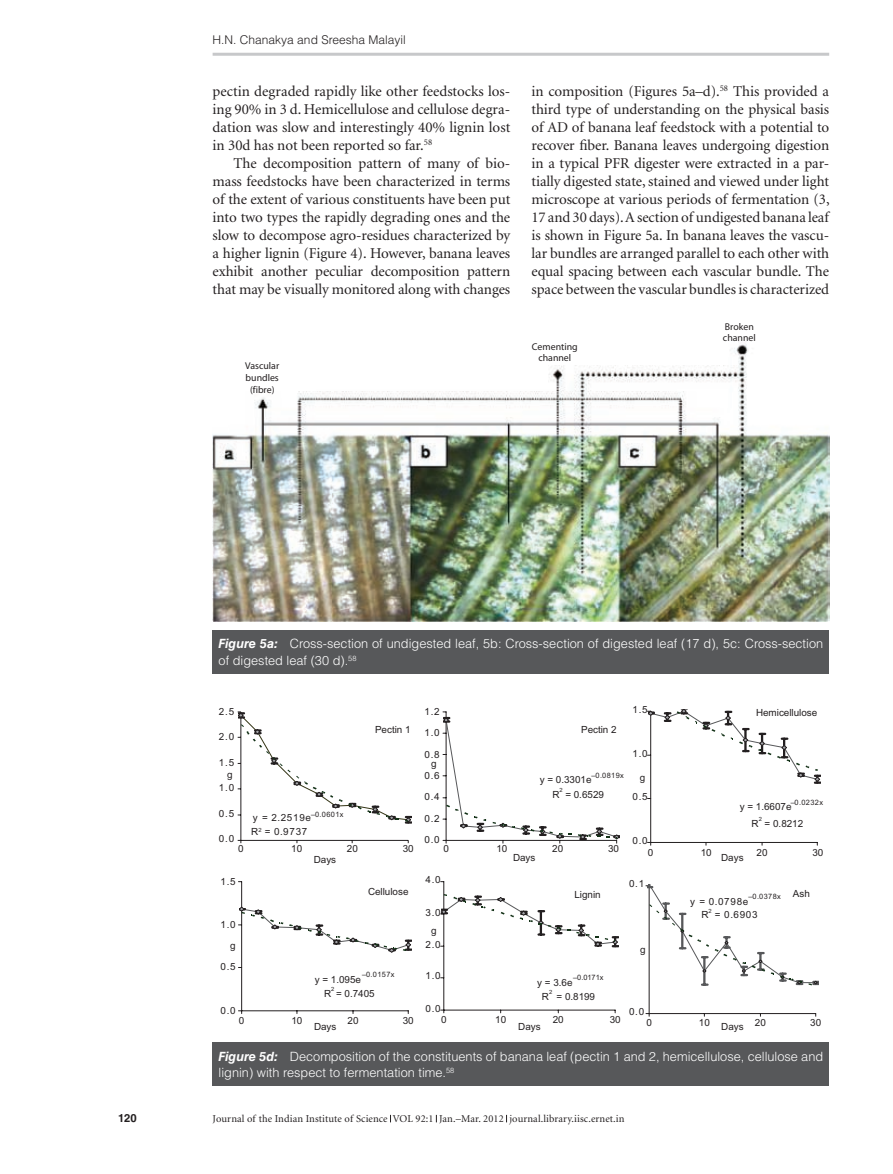
<style>
.page{position:relative;width:893px;height:1174px;background:#fff}
.page>*{position:absolute;margin:0;border:0;box-sizing:border-box;transform-origin:0 0}
.t1{font:15px/18px "Minion";letter-spacing:-.005em;color:#231f20;text-align:justify}
.t2{font:300 12.75px/16.5px "Helvetica LT Std";color:#fff}
.t3{font:300 12px "Helvetica LT Std";color:#231f20}
.t4{font:700 11.25px "Helvetica LT Std";color:#231f20}
.t5{font:10.5px "Minion";letter-spacing:.01em;color:#231f20}
.t6{font:9.9px "Arial";color:#231f20}
.t7{font:9.9px/11.9px "Myriad";color:#231f20;text-align:center}
.t8{font:9.9px/13.6px "Arial";letter-spacing:.075em;color:#231f20}
.t9{font:7.35px "Arial";letter-spacing:.05em;color:#231f20}
.t10{font:5.7px "Arial";color:#231f20}
.s1{font-weight:700;font-style:italic}
</style>
<div class="page">
<hr style="left:213px;top:53px;width:616px;height:3px;background:#c7c8ca">
<div style="left:213px;top:630px;width:616px;height:44px;background:#57585a"></div>
<img style="left:213px;top:341px;width:616px;height:280px">
<div style="left:213px;top:1042px;width:616px;height:44px;background:#57585a"></div>
<hr style="left:241px;top:840px;width:167px;height:1px;background:#231f20">
<hr style="left:241px;top:712px;width:1px;height:128px;background:#231f20">
<svg style="left:238px;top:711px;width:174px;height:112px"></svg>
<hr style="left:650px;top:711px;width:1px;height:131px;background:#231f20">
<hr style="left:651px;top:842px;width:166px;height:1px;background:#231f20">
<svg style="left:647px;top:709px;width:174px;height:75px"></svg>
<svg style="left:238px;top:881px;width:581px;height:136px"></svg>
<hr style="left:649px;top:1013px;width:167px;height:1px;background:#231f20">
<hr style="left:649px;top:885px;width:1px;height:128px;background:#231f20">
<svg style="left:646px;top:884px;width:172px;height:101px"></svg>
<svg style="left:443px;top:711px;width:177px;height:132px"></svg>
<svg style="left:424px;top:881px;width:197px;height:136px"></svg>
<hr style="left:242px;top:1010px;width:166px;height:1px;background:#231f20">
<svg style="left:238px;top:1010px;width:4px;height:3px"></svg>
<hr style="left:241px;top:881px;width:1px;height:129px;background:#231f20">
<svg style="left:238px;top:906px;width:174px;height:47px"></svg>
<p class="t3" style="left:213px;top:32px;width:195px">H.N. Chanakya and Sreesha Malayil</p>
<p class="t1" style="left:213px;top:83px;width:299px">pectin degraded rapidly like other feedstocks los&shy;ing 90% in 3 d. Hemicellulose and cellulose degra&shy;dation was slow and interestingly 40% lignin lost in 30d has not been reported so far.<sup>58</sup></p>
<p class="t1" style="left:213px;top:155px;width:299px;text-indent:21px">The decomposition pattern of many of bio&shy;mass feedstocks have been characterized in terms of the extent of various constituents have been put into two types the rapidly degrading ones and the slow to decompose agro-residues characterized by a higher lignin (Figure 4). However, banana leaves exhibit another peculiar decomposition pattern that may be visually monitored along with changes</p>
<p class="t7" style="left:245px;top:360px;width:35px">Vascular bundles (fibre)</p>
<p class="t1" style="left:531px;top:83px;width:300px">in composition (Figures 5a–d).<sup>58</sup> This provided a third type of understanding on the physical basis of AD of banana leaf feedstock with a potential to recover fiber. Banana leaves undergoing digestion in a typical PFR digester were extracted in a par&shy;tially digested state, stained and viewed under light microscope at various periods of fermentation (3, 17 and 30 days). A section of undigested banana leaf is shown in Figure 5a. In banana leaves the vascu&shy;lar bundles are arranged parallel to each other with equal spacing between each vascular bundle. The space between the vascular bundles is characterized</p>
<p class="t7" style="left:532px;top:341px;width:47px">Cementing channel</p>
<p class="t7" style="left:723px;top:321px;width:34px;text-align:left">Broken channel</p>
<p class="t2" style="left:219px;top:635px;width:606px"><span class="s1">Figure 5a:</span> Cross-section of undigested leaf, 5b: Cross-section of digested leaf (17 d), 5c: Cross-section of digested leaf (30 d).<sup>58</sup></p>
<p class="t6" style="left:219px;top:705px;width:17px">2.5</p>
<p class="t6" style="left:425px;top:705px;width:17px">1.2</p>
<p class="t6" style="left:632px;top:703px;width:17px">1.5</p>
<p class="t6" style="left:756px;top:707px;width:63px">Hemicellulose</p>
<p class="t6" style="left:219px;top:731px;width:17px">2.0</p>
<p class="t6" style="left:375px;top:723px;width:37px">Pectin 1</p>
<p class="t6" style="left:425px;top:727px;width:17px">1.0</p>
<p class="t6" style="left:581px;top:723px;width:37px">Pectin 2</p>
<p class="t6" style="left:219px;top:756px;width:17px">1.5</p>
<p class="t6" style="left:425px;top:748px;width:17px">0.8</p>
<p class="t6" style="left:431px;top:758px;width:7px">g</p>
<p class="t6" style="left:632px;top:747px;width:17px">1.0</p>
<p class="t6" style="left:227px;top:769px;width:7px">g</p>
<p class="t6" style="left:219px;top:782px;width:17px">1.0</p>
<p class="t6" style="left:219px;top:807px;width:17px">0.5</p>
<p class="t6" style="left:219px;top:833px;width:17px">0.0</p>
<p class="t8" style="left:251px;top:811px;width:94px">y = 2.2519e<sup>–0.0601x<br></sup>R<sup>2</sup> = 0.9737</p>
<p class="t6" style="left:238px;top:843px;width:7px">0</p>
<p class="t6" style="left:291px;top:843px;width:12px">10</p>
<p class="t6" style="left:347px;top:843px;width:12px">20</p>
<p class="t6" style="left:403px;top:843px;width:12px">30</p>
<p class="t6" style="left:221px;top:875px;width:17px">1.5</p>
<p class="t6" style="left:314px;top:853px;width:24px">Days</p>
<p class="t6" style="left:368px;top:885px;width:42px">Cellulose</p>
<p class="t6" style="left:425px;top:770px;width:17px">0.6</p>
<p class="t9" style="left:591px;top:771px;width:34px">–0.0819x</p>
<p class="t6" style="left:540px;top:774px;width:53px">y = 0.3301e</p>
<p class="t6" style="left:640px;top:772px;width:7px">g</p>
<p class="t6" style="left:425px;top:791px;width:17px">0.4</p>
<p class="t10" style="left:559px;top:787px;width:5px">2</p>
<p class="t6" style="left:565px;top:788px;width:40px">= 0.6529</p>
<p class="t6" style="left:552px;top:788px;width:9px">R</p>
<p class="t6" style="left:632px;top:791px;width:17px">0.5</p>
<p class="t9" style="left:791px;top:798px;width:34px">–0.0232x</p>
<p class="t6" style="left:740px;top:801px;width:53px">y = 1.6607e</p>
<p class="t6" style="left:425px;top:812px;width:17px">0.2</p>
<p class="t10" style="left:759px;top:816px;width:5px">2</p>
<p class="t6" style="left:765px;top:817px;width:40px">= 0.8212</p>
<p class="t6" style="left:752px;top:817px;width:9px">R</p>
<p class="t6" style="left:425px;top:834px;width:17px">0.0</p>
<p class="t6" style="left:443px;top:843px;width:7px">0</p>
<p class="t6" style="left:496px;top:843px;width:12px">10</p>
<p class="t6" style="left:552px;top:843px;width:12px">20</p>
<p class="t6" style="left:608px;top:843px;width:12px">30</p>
<p class="t6" style="left:574px;top:888px;width:28px">Lignin</p>
<p class="t6" style="left:513px;top:851px;width:24px">Days</p>
<p class="t6" style="left:426px;top:874px;width:17px">4.0</p>
<p class="t6" style="left:426px;top:906px;width:17px">3.0</p>
<p class="t6" style="left:632px;top:835px;width:17px">0.0</p>
<p class="t6" style="left:648px;top:846px;width:7px">0</p>
<p class="t6" style="left:812px;top:846px;width:12px">30</p>
<p class="t6" style="left:701px;top:846px;width:12px">10</p>
<p class="t6" style="left:757px;top:846px;width:12px">20</p>
<p class="t6" style="left:721px;top:851px;width:24px">Days</p>
<p class="t6" style="left:629px;top:878px;width:17px">0.1</p>
<p class="t9" style="left:748px;top:892px;width:34px">–0.0378x</p>
<p class="t6" style="left:690px;top:895px;width:60px">y = 0.0798e</p>
<p class="t10" style="left:709px;top:907px;width:5px">2</p>
<p class="t6" style="left:715px;top:909px;width:44px">= 0.6903</p>
<p class="t6" style="left:701px;top:909px;width:9px">R</p>
<p class="t6" style="left:793px;top:888px;width:18px">Ash</p>
<p class="t6" style="left:221px;top:918px;width:17px">1.0</p>
<p class="t6" style="left:431px;top:924px;width:7px">g</p>
<p class="t6" style="left:230px;top:940px;width:7px">g</p>
<p class="t6" style="left:426px;top:938px;width:17px">2.0</p>
<p class="t6" style="left:640px;top:943px;width:7px">g</p>
<p class="t6" style="left:221px;top:961px;width:17px">0.5</p>
<p class="t9" style="left:362px;top:970px;width:34px">–0.0157x</p>
<p class="t6" style="left:315px;top:973px;width:48px">y = 1.095e</p>
<p class="t10" style="left:331px;top:985px;width:5px">2</p>
<p class="t6" style="left:336px;top:987px;width:40px">= 0.7405</p>
<p class="t6" style="left:324px;top:987px;width:9px">R</p>
<p class="t6" style="left:426px;top:970px;width:17px">1.0</p>
<p class="t9" style="left:573px;top:973px;width:32px">–0.0171x</p>
<p class="t6" style="left:537px;top:977px;width:37px">y = 3.6e</p>
<p class="t10" style="left:549px;top:989px;width:5px">2</p>
<p class="t6" style="left:556px;top:990px;width:40px">= 0.8199</p>
<p class="t6" style="left:542px;top:990px;width:9px">R</p>
<p class="t6" style="left:221px;top:1004px;width:17px">0.0</p>
<p class="t6" style="left:239px;top:1015px;width:7px">0</p>
<p class="t6" style="left:291px;top:1015px;width:12px">10</p>
<p class="t6" style="left:348px;top:1015px;width:12px">20</p>
<p class="t6" style="left:403px;top:1015px;width:12px">30</p>
<p class="t6" style="left:314px;top:1021px;width:24px">Days</p>
<p class="t6" style="left:426px;top:1002px;width:17px">0.0</p>
<p class="t6" style="left:629px;top:1006px;width:17px">0.0</p>
<p class="t6" style="left:441px;top:1013px;width:7px">0</p>
<p class="t6" style="left:495px;top:1013px;width:12px">10</p>
<p class="t6" style="left:553px;top:1013px;width:12px">20</p>
<p class="t6" style="left:610px;top:1013px;width:12px">30</p>
<p class="t6" style="left:646px;top:1017px;width:7px">0</p>
<p class="t6" style="left:699px;top:1017px;width:12px">10</p>
<p class="t6" style="left:755px;top:1017px;width:12px">20</p>
<p class="t6" style="left:810px;top:1017px;width:12px">30</p>
<p class="t6" style="left:518px;top:1021px;width:24px">Days</p>
<p class="t6" style="left:721px;top:1021px;width:24px">Days</p>
<p class="t2" style="left:219px;top:1047px;width:606px"><span class="s1">Figure 5d:</span> Decomposition of the constituents of banana leaf (pectin 1 and 2, hemicellulose, cellulose and lignin) with respect to fermentation time.<sup>58</sup></p>
<p class="t4" style="left:118px;top:1111px;width:20px">120</p>
<p class="t5" style="left:213px;top:1113px;width:413px">Journal of the Indian Institute of Science VOL 92:1 Jan.–Mar. 2012 journal.library.iisc.ernet.in</p>
</div>
